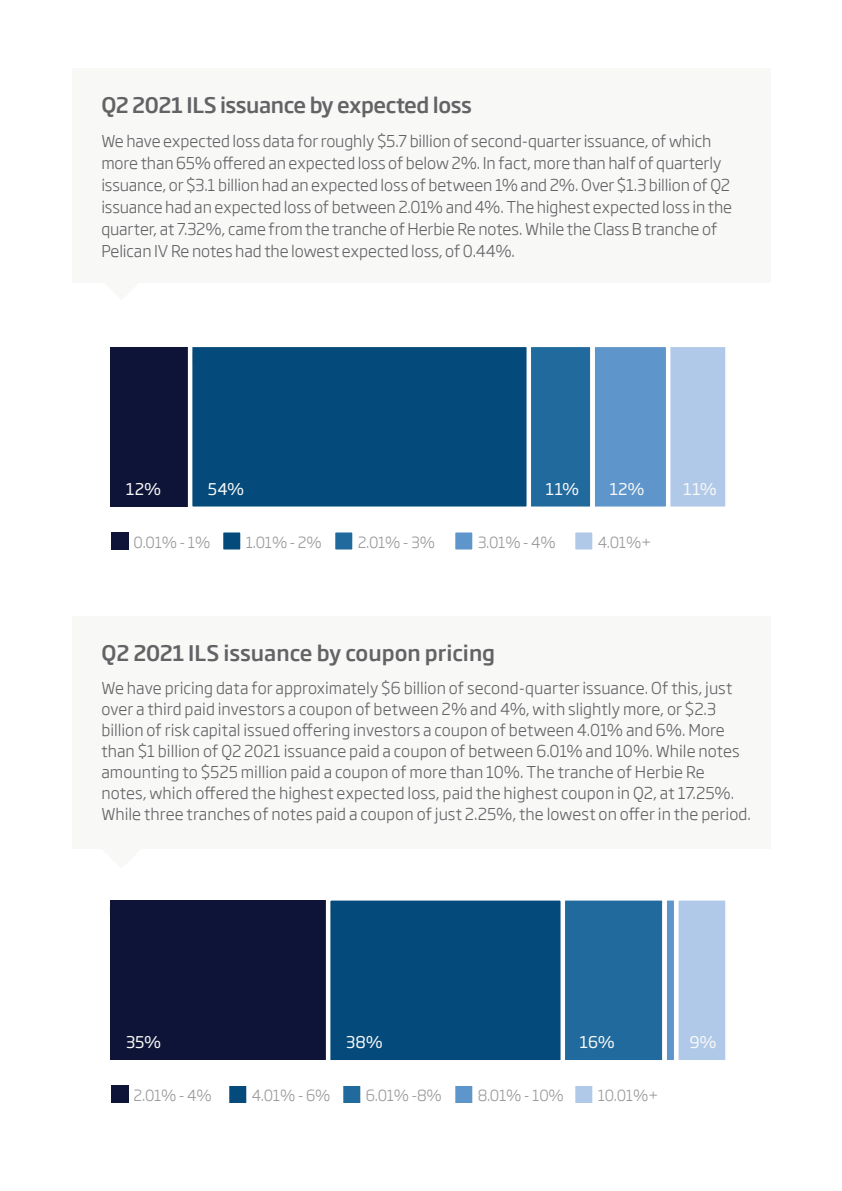
<style>
.page{position:relative;width:842px;height:1191px;background:#fff}
.page>*{position:absolute;margin:0;border:0;box-sizing:border-box;transform-origin:0 0}
.t1{font:500 21px "Soho Gothic Pro";color:#636366}
.t2{font:500 21px "Soho Gothic Pro";letter-spacing:-.02em;color:#636366}
.t3{font:300 16px/21px "Soho Gothic Pro";color:#636366}
.t4{font:16px "Soho Gothic Pro";letter-spacing:-.005em;color:#f8f8f7}
.t5{font:300 15px "Soho Gothic Pro";letter-spacing:-.02em;color:#989898}
</style>
<div class="page">
<div style="left:111px;top:1086px;width:17px;height:17px;background:#0e1437"></div>
<svg style="left:229px;top:1086px;width:18px;height:17px"></svg>
<svg style="left:343px;top:1086px;width:18px;height:17px"></svg>
<div style="left:110px;top:900px;width:219px;height:160px;background:#0e1437"></div>
<svg style="left:567px;top:900px;width:159px;height:160px;background:#5c91bb"></svg>
<div style="left:325px;top:900px;width:242px;height:160px;background:#044b7b"></div>
<svg style="left:455px;top:1086px;width:18px;height:17px"></svg>
<svg style="left:575px;top:1086px;width:18px;height:17px"></svg>
<div style="left:72px;top:616px;width:698px;height:232px;background:#f8f8f7"></div>
<div style="left:72px;top:69px;width:698px;height:214px;background:#f8f8f7"></div>
<div style="left:111px;top:532px;width:17px;height:17px;background:#0e1437"></div>
<svg style="left:223px;top:532px;width:18px;height:18px"></svg>
<svg style="left:335px;top:532px;width:18px;height:18px"></svg>
<div style="left:110px;top:347px;width:81px;height:159px;background:#0e1437"></div>
<svg style="left:533px;top:347px;width:193px;height:160px;background:#6c9cc8"></svg>
<div style="left:186px;top:347px;width:347px;height:160px;background:#044b7b"></div>
<svg style="left:455px;top:532px;width:18px;height:18px"></svg>
<svg style="left:575px;top:532px;width:18px;height:18px"></svg>
<h1 class="t2" style="left:101px;top:92px;width:372px">Q2 2021 ILS issuance by expected loss</h1>
<p class="t3" style="left:101px;top:130px;width:632px;line-height:22px">We have expected loss data for roughly $5.7 billion of second-quarter issuance, of which more than 65% offered an expected loss of below 2%. In fact, more than half of quarterly issuance, or $3.1 billion had an expected loss of between 1% and 2%. Over $1.3 billion of Q2 issuance had an expected loss of between 2.01% and 4%. The highest expected loss in the quarter, at 7.32%, came from the tranche of Herbie Re notes. While the Class B tranche of Pelican IV Re notes had the lowest expected loss, of 0.44%.</p>
<p class="t4" style="left:126px;top:476px;width:37px">12%</p>
<p class="t4" style="left:546px;top:476px;width:35px">11%</p>
<p class="t4" style="left:609px;top:476px;width:37px">12%</p>
<p class="t4" style="left:208px;top:476px;width:38px">54%</p>
<p class="t5" style="left:134px;top:530px;width:78px">0.01% - 1%</p>
<p class="t5" style="left:246px;top:530px;width:78px">1.01% - 2%</p>
<p class="t5" style="left:358px;top:530px;width:79px">2.01% - 3%</p>
<p class="t5" style="left:478px;top:530px;width:80px">3.01% - 4%</p>
<p class="t5" style="left:598px;top:530px;width:55px">4.01%+</p>
<p class="t4" style="left:683px;top:476px;width:35px">11%</p>
<h1 class="t1" style="left:101px;top:640px;width:395px">Q2 2021 ILS issuance by coupon pricing</h1>
<p class="t3" style="left:101px;top:677px;width:651px">We have pricing data for approximately $6 billion of second-quarter issuance. Of this, just over a third paid investors a coupon of between 2% and 4%, with slightly more, or $2.3 billion of risk capital issued offering investors a coupon of between 4.01% and 6%. More than $1 billion of Q2 2021 issuance paid a coupon of between 6.01% and 10%. While notes amounting to $525 million paid a coupon of more than 10%. The tranche of Herbie Re notes, which offered the highest expected loss, paid the highest coupon in Q2, at 17.25%.<br>While three tranches of notes paid a coupon of just 2.25%, the lowest on offer in the period.</p>
<p class="t4" style="left:126px;top:1029px;width:37px">35%</p>
<p class="t4" style="left:580px;top:1029px;width:37px">16%</p>
<p class="t4" style="left:346px;top:1029px;width:38px">38%</p>
<p class="t5" style="left:134px;top:1084px;width:80px">2.01% - 4%</p>
<p class="t5" style="left:252px;top:1084px;width:80px">4.01% - 6%</p>
<p class="t5" style="left:366px;top:1084px;width:78px">6.01% -8%</p>
<p class="t5" style="left:478px;top:1084px;width:88px">8.01% - 10%</p>
<p class="t5" style="left:598px;top:1084px;width:62px">10.01%+</p>
<p class="t4" style="left:689px;top:1030px;width:29px">9%</p>
</div>
